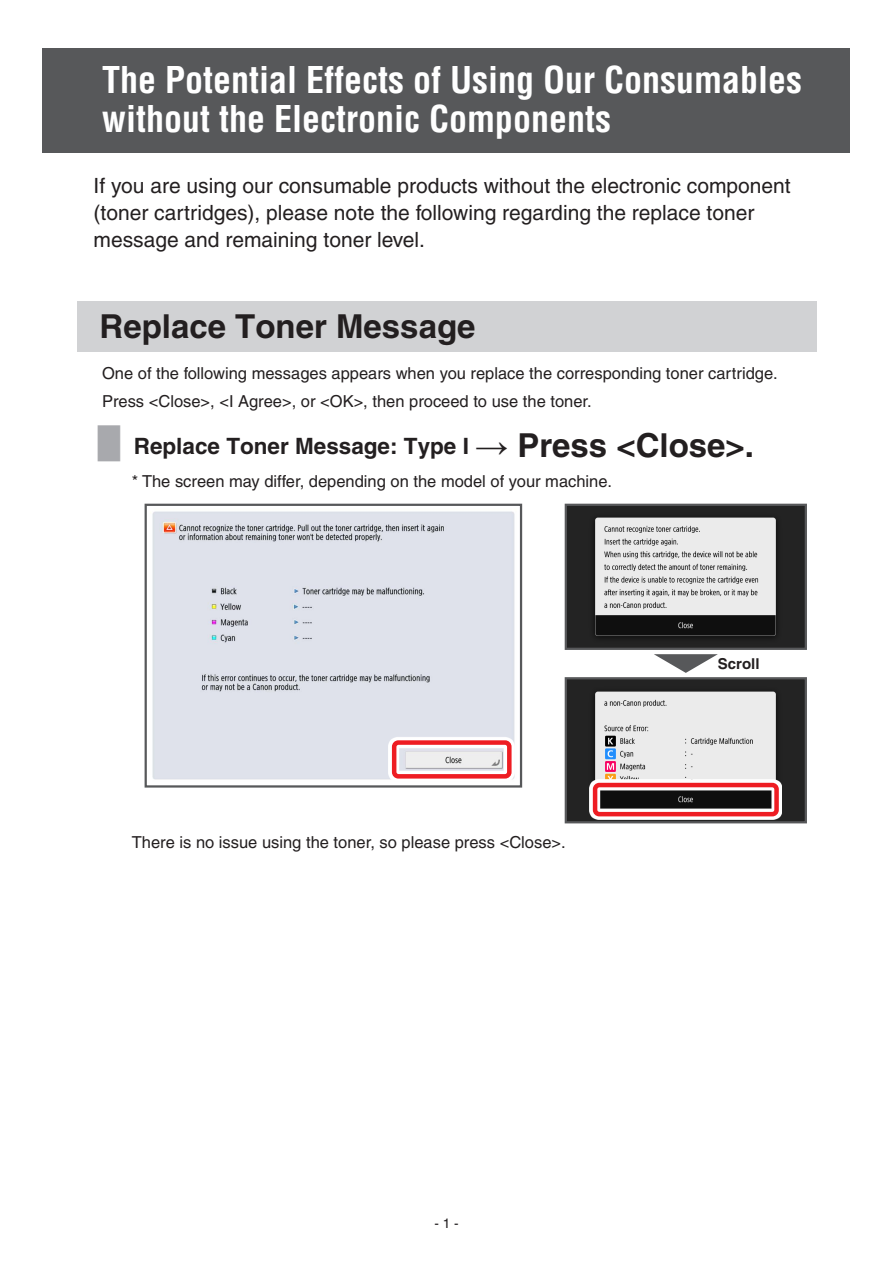
<style>
.page{position:relative;width:893px;height:1263px;background:#fff}
.page>*{position:absolute;margin:0;border:0;box-sizing:border-box;transform-origin:0 0}
.t1{font:700 condensed 36px/39px "Helvetica";color:#fff}
.t2{font:700 33px "Helvetica";color:#231f20}
.t3{font:700 22.5px "Helvetica";color:#231f20}
.t4{font:21px/27px "Helvetica";color:#231f20}
.t5{font:16.5px/28px "Helvetica";color:#231f20}
.t6{font:700 15px "Helvetica";color:#231f20}
.t7{font:13.5px "Helvetica";color:#231f20}
.s1{font-family:"UD Shin Go Pr 6 N";font-weight:300;font-size:36px;color:#a8a9ad}
.s2{font-family:"Arial";font-size:33px}
.s3{font-size:33px}
</style>
<div class="page">
<div style="left:43px;top:48px;width:807px;height:105px;background:#57585a"></div>
<div style="left:77px;top:301px;width:739px;height:50px;background:#d1d2d4"></div>
<img style="left:152px;top:511px;width:363px;height:269px">
<div style="left:145px;top:504px;width:377px;height:283px;border:2px solid #57585a"></div>
<svg style="left:388px;top:737px;width:127px;height:43px"></svg>
<div style="left:392px;top:740px;width:120px;height:38px;border:4px solid #ee1d23;border-radius:4px"></div>
<img style="left:568px;top:507px;width:236px;height:140px">
<div style="left:565px;top:504px;width:242px;height:146px;border:2px solid #57585a"></div>
<img style="left:568px;top:680px;width:236px;height:140px">
<div style="left:565px;top:677px;width:242px;height:146px;border:2px solid #57585a"></div>
<svg style="left:589px;top:779px;width:193px;height:41px"></svg>
<div style="left:593px;top:783px;width:186px;height:33px;border:4px solid #ee1d23;border-radius:4px"></div>
<svg style="left:654px;top:654px;width:64px;height:19px"></svg>
<h1 class="t1" style="left:102px;top:60px;width:702px">The Potential Effects of Using Our Consumables without the Electronic Components</h1>
<p class="t4" style="left:94px;top:172px;width:699px">If you are using our consumable products without the electronic component (toner cartridges), please note the following regarding the replace toner message and remaining toner level.</p>
<h2 class="t2" style="left:100px;top:306px;width:377px">Replace Toner Message</h2>
<p class="t5" style="left:102px;top:359px;width:677px">One of the following messages appears when you replace the corresponding toner cartridge.<br>Press &lt;Close&gt;, &lt;I Agree&gt;, or &lt;OK&gt;, then proceed to use the toner.</p>
<h3 class="t3" style="left:98px;top:433px;width:658px"><span class="s1">▋</span>Replace Toner Message: Type I <span class="s2">→</span> <span class="s3">Press &lt;Close&gt;.</span></h3>
<p class="t5" style="left:132px;top:467px;width:482px">* The screen may differ, depending on the model of your machine.</p>
<p class="t5" style="left:132px;top:828px;width:435px">There is no issue using the toner, so please press &lt;Close&gt;.</p>
<p class="t7" style="left:434px;top:1215px;width:26px">- 1 -</p>
<p class="t6" style="left:718px;top:655px;width:43px">Scroll</p>
</div>
